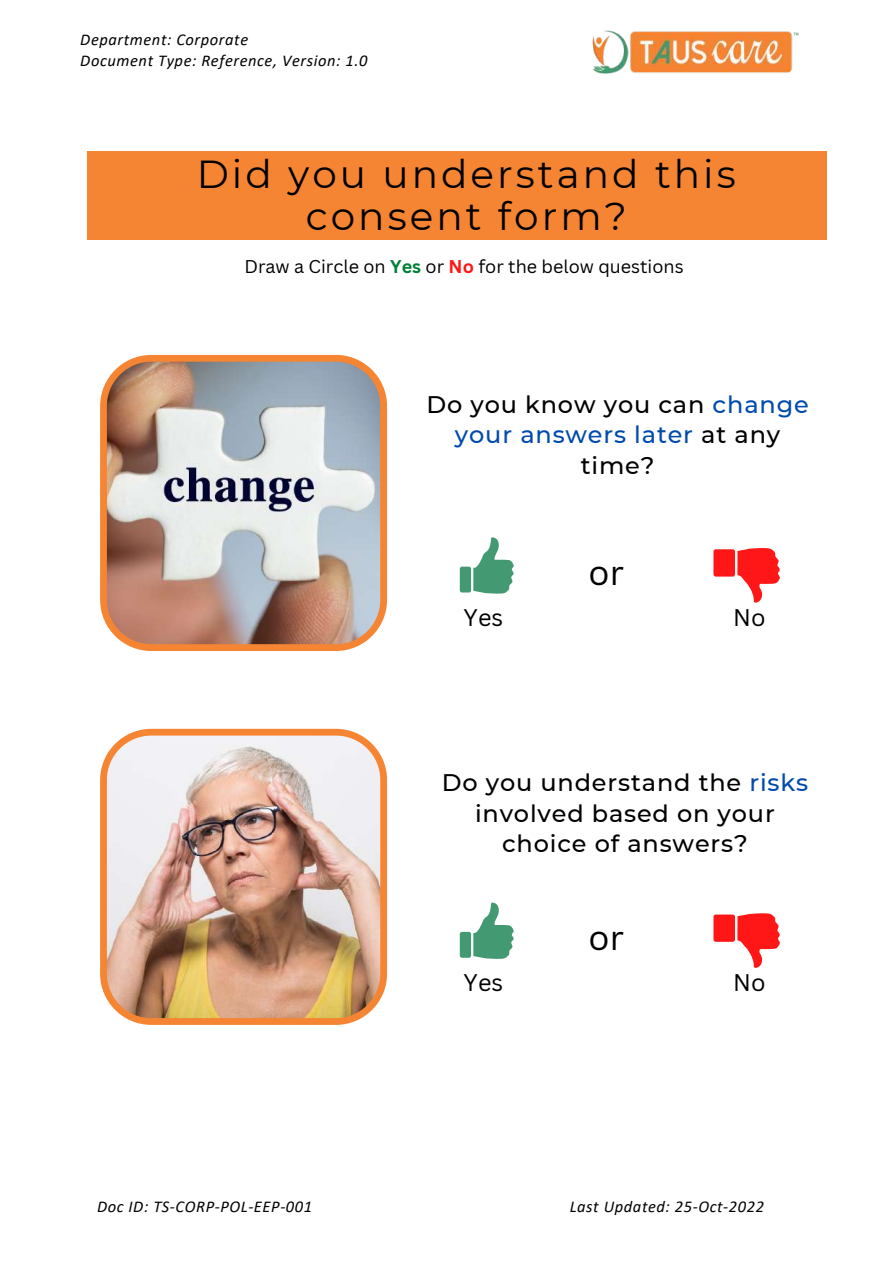
<style>
.page{position:relative;width:893px;height:1264px;background:#fff}
.page>*{position:absolute;margin:0;border:0;box-sizing:border-box;transform-origin:0 0}
.t1{font:39px/42.8px "Montserrat";letter-spacing:.08em;color:#000;text-align:center}
.t2{font:34.05px "Canva Sans";color:#000}
.t3{font:500 24px/30.3px "Montserrat";letter-spacing:.035em;color:#000;text-align:center}
.t4{font:23.4px "Canva Sans";color:#000}
.t5{font:18px "Canva Sans";color:#000}
.t6{font:italic 16.5px/21.3px "Calibri";letter-spacing:.035em;color:#000}
.s1{font-weight:700;color:#008037}
.s2{font-weight:700;color:#ff1616}
.s3{color:#004aad}
</style>
<div class="page">
<img style="left:100px;top:355px;width:287px;height:296px">
<img style="left:100px;top:728px;width:287px;height:296px">
<svg style="left:473px;top:537px;width:40px;height:57px"></svg>
<div style="left:460px;top:566px;width:11px;height:26px;background:#439972;border-radius:2px"></div>
<svg style="left:713px;top:548px;width:67px;height:55px"></svg>
<svg style="left:473px;top:902px;width:40px;height:57px"></svg>
<div style="left:460px;top:931px;width:11px;height:26px;background:#439972;border-radius:2px"></div>
<svg style="left:713px;top:913px;width:67px;height:55px"></svg>
<img style="left:592px;top:30px;width:207px;height:44px">
<div style="left:87px;top:151px;width:740px;height:88px;background:#f58533"></div>
<p class="t6" style="left:80px;top:30px;width:288px">Department: Corporate<br>Document Type: Reference, Version: 1.0</p>
<h1 class="t1" style="left:197px;top:152px;width:540px">Did you understand this consent form?</h1>
<p class="t5" style="left:244px;top:254px;width:440px">Draw a Circle on <span class="s1">Yes</span> or <span class="s2">No</span> for the below questions</p>
<p class="t3" style="left:426px;top:389px;width:384px">Do you know you can <span class="s3">change your answers later</span> at any time?</p>
<h2 class="t2" style="left:588px;top:548px;width:37px">or</h2>
<p class="t4" style="left:463px;top:600px;width:41px">Yes</p>
<p class="t4" style="left:733px;top:600px;width:34px">No</p>
<p class="t3" style="left:442px;top:767px;width:368px">Do you understand the <span class="s3">risks </span>involved based on your choice of answers?</p>
<h2 class="t2" style="left:588px;top:913px;width:37px">or</h2>
<p class="t4" style="left:463px;top:965px;width:41px">Yes</p>
<p class="t4" style="left:733px;top:965px;width:34px">No</p>
<p class="t6" style="left:97px;top:1197px;width:216px">Doc ID: TS-CORP-POL-EEP-001</p>
<p class="t6" style="left:569px;top:1197px;width:196px">Last Updated: 25-Oct-2022</p>
</div>
